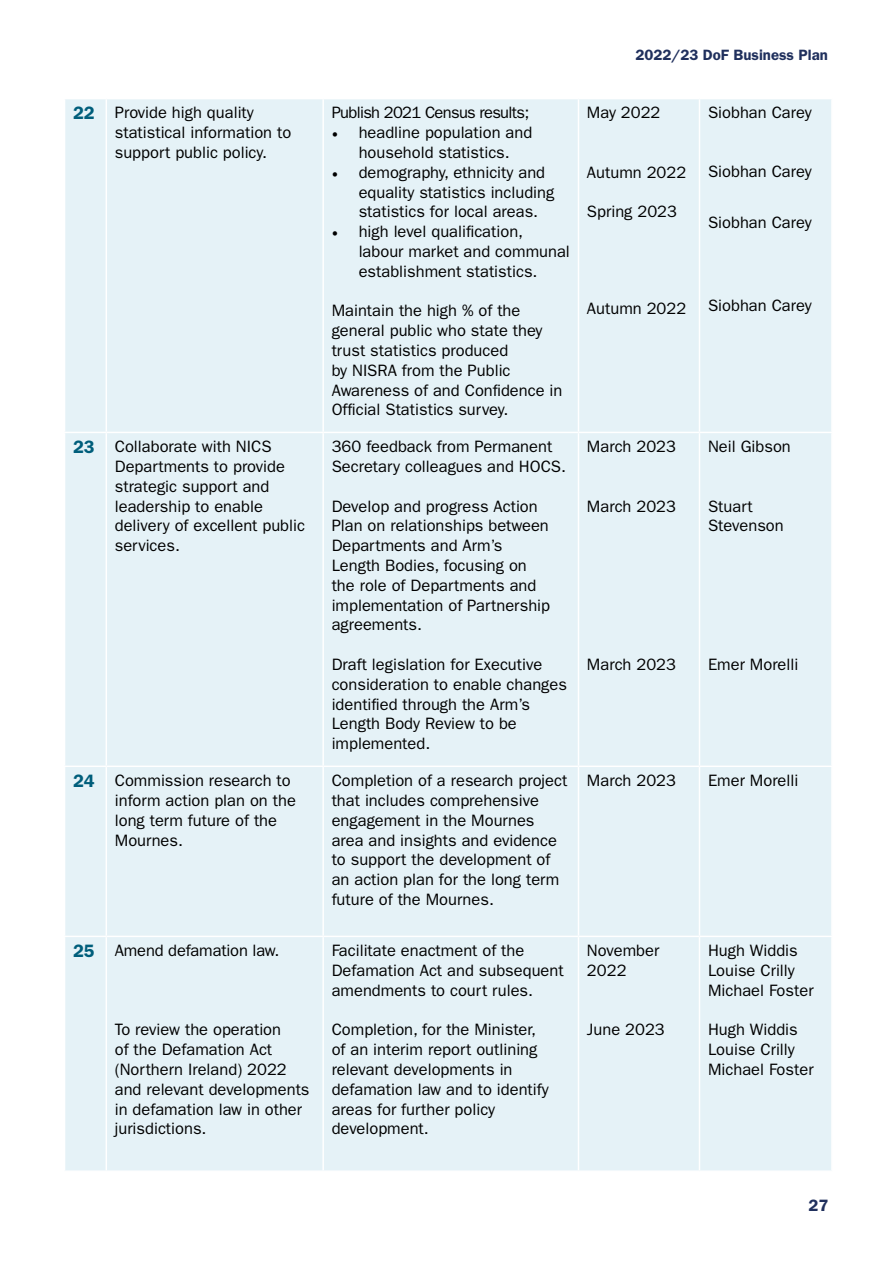
<style>
.page{position:relative;width:893px;height:1263px;background:#fff}
.page>*{position:absolute;margin:0;border:0;box-sizing:border-box;transform-origin:0 0}
.t1{font:600 18px "ITC Franklin Gothic Std";color:#005e7b}
.t2{font:16.5px/19.8px "ITC Franklin Gothic Std";color:#000}
.t3{font:16.5px "ITC Franklin Gothic Std";letter-spacing:-.04em;color:#000}
.t4{font:600 16.5px "ITC Franklin Gothic Std";color:#20305d}
.t5{font:600 15px "ITC Franklin Gothic Std";color:#20305d}
.s1{font-family:"Minion Pro"}
</style>
<div class="page">
<div style="left:65px;top:99px;width:766px;height:1071px;background:#e5f2f7"></div>
<hr style="left:106px;top:99px;width:1px;height:333px;background:#fff">
<hr style="left:106px;top:433px;width:1px;height:332px;background:#fff">
<hr style="left:106px;top:767px;width:1px;height:169px;background:#fff">
<hr style="left:106px;top:937px;width:1px;height:233px;background:#fff">
<hr style="left:322px;top:99px;width:2px;height:333px;background:#fff">
<hr style="left:322px;top:433px;width:2px;height:332px;background:#fff">
<hr style="left:322px;top:767px;width:2px;height:169px;background:#fff">
<hr style="left:322px;top:937px;width:2px;height:233px;background:#fff">
<hr style="left:578px;top:99px;width:1px;height:333px;background:#fff">
<hr style="left:578px;top:433px;width:1px;height:332px;background:#fff">
<hr style="left:578px;top:767px;width:1px;height:169px;background:#fff">
<hr style="left:578px;top:937px;width:1px;height:233px;background:#fff">
<hr style="left:699px;top:99px;width:1px;height:333px;background:#fff">
<hr style="left:699px;top:433px;width:1px;height:332px;background:#fff">
<hr style="left:699px;top:767px;width:1px;height:169px;background:#fff">
<hr style="left:699px;top:937px;width:1px;height:233px;background:#fff">
<hr style="left:64px;top:432px;width:42px;height:1px;background:#fff">
<hr style="left:64px;top:765px;width:42px;height:2px;background:#fff">
<hr style="left:64px;top:936px;width:42px;height:1px;background:#fff">
<hr style="left:106px;top:432px;width:217px;height:1px;background:#fff">
<hr style="left:106px;top:765px;width:217px;height:2px;background:#fff">
<hr style="left:106px;top:936px;width:217px;height:1px;background:#fff">
<hr style="left:323px;top:432px;width:255px;height:1px;background:#fff">
<hr style="left:323px;top:765px;width:255px;height:2px;background:#fff">
<hr style="left:323px;top:936px;width:255px;height:1px;background:#fff">
<hr style="left:578px;top:432px;width:121px;height:1px;background:#fff">
<hr style="left:578px;top:765px;width:121px;height:2px;background:#fff">
<hr style="left:578px;top:936px;width:121px;height:1px;background:#fff">
<hr style="left:699px;top:432px;width:134px;height:1px;background:#fff">
<hr style="left:699px;top:765px;width:134px;height:2px;background:#fff">
<hr style="left:699px;top:936px;width:134px;height:1px;background:#fff">
<p class="t1" style="left:73px;top:103px;width:23px">22</p>
<p class="t2" style="left:115px;top:103px;width:178px">Provide high quality statistical information to support public policy.</p>
<p class="t3" style="left:332px;top:103px;width:199px">Publish 2021 Census results;</p>
<p class="t2" style="left:332px;top:123px;width:202px;text-align:center"><span class="s1">•</span> headline population and household statistics.</p>
<p class="t2" style="left:359px;top:162px;width:197px;text-indent:-27px"><span class="s1">•</span> demography, ethnicity and equality statistics including statistics for local areas.</p>
<p class="t2" style="left:359px;top:222px;width:213px;text-indent:-27px"><span class="s1">•</span> high level qualification, labour market and communal establishment statistics.</p>
<p class="t2" style="left:332px;top:301px;width:232px">Maintain the high % of the general public who state they trust statistics produced<br>by NISRA from the Public<br>Awareness of and Confidence in<br>Official Statistics survey.</p>
<p class="t1" style="left:73px;top:436px;width:23px">23</p>
<p class="t2" style="left:115px;top:437px;width:192px">Collaborate with NICS<br>Departments to provide strategic support and leadership to enable delivery of excellent public services.</p>
<p class="t2" style="left:332px;top:437px;width:236px">360 feedback from Permanent<br>Secretary colleagues and HOCS.</p>
<p class="t2" style="left:332px;top:496px;width:220px">Develop and progress Action<br>Plan on relationships between<br>Departments and Arm’s<br>Length Bodies, focusing on the role of Departments and implementation of Partnership agreements.</p>
<p class="t2" style="left:332px;top:655px;width:237px">Draft legislation for Executive consideration to enable changes identified through the Arm’s<br>Length Body Review to be implemented.</p>
<p class="t5" style="left:635px;top:46px;width:194px">2022/23 DoF Business Plan</p>
<p class="t2" style="left:587px;top:103px;width:75px">May 2022</p>
<p class="t2" style="left:587px;top:162px;width:101px">Autumn 2022</p>
<p class="t2" style="left:587px;top:202px;width:92px">Spring 2023</p>
<p class="t2" style="left:708px;top:103px;width:105px">Siobhan Carey</p>
<p class="t2" style="left:708px;top:162px;width:105px">Siobhan Carey</p>
<p class="t2" style="left:708px;top:213px;width:105px">Siobhan Carey</p>
<p class="t2" style="left:587px;top:298px;width:101px">Autumn 2022</p>
<p class="t2" style="left:708px;top:296px;width:105px">Siobhan Carey</p>
<p class="t2" style="left:587px;top:437px;width:91px">March 2023</p>
<p class="t2" style="left:587px;top:496px;width:91px">March 2023</p>
<p class="t2" style="left:708px;top:437px;width:84px">Neil Gibson</p>
<p class="t2" style="left:708px;top:496px;width:77px">Stuart<br>Stevenson</p>
<p class="t2" style="left:587px;top:655px;width:91px">March 2023</p>
<p class="t2" style="left:708px;top:655px;width:92px">Emer Morelli</p>
<p class="t1" style="left:73px;top:770px;width:23px">24</p>
<p class="t2" style="left:115px;top:771px;width:183px">Commission research to inform action plan on the long term future of the<br>Mournes.</p>
<p class="t2" style="left:332px;top:771px;width:237px">Completion of a research project that includes comprehensive engagement in the Mournes area and insights and evidence to support the development of an action plan for the long term future of the Mournes.</p>
<p class="t2" style="left:587px;top:771px;width:91px">March 2023</p>
<p class="t2" style="left:708px;top:771px;width:92px">Emer Morelli</p>
<p class="t1" style="left:73px;top:940px;width:23px">25</p>
<p class="t2" style="left:115px;top:941px;width:166px">Amend defamation law.</p>
<p class="t2" style="left:332px;top:941px;width:233px">Facilitate enactment of the<br>Defamation Act and subsequent amendments to court rules.</p>
<p class="t2" style="left:332px;top:1020px;width:219px">Completion, for the Minister, of an interim report outlining relevant developments in defamation law and to identify areas for further policy development.</p>
<p class="t2" style="left:587px;top:941px;width:74px">November<br>2022</p>
<p class="t2" style="left:708px;top:941px;width:91px">Hugh Widdis</p>
<p class="t2" style="left:708px;top:961px;width:88px">Louise Crilly</p>
<p class="t2" style="left:708px;top:980px;width:107px">Michael Foster</p>
<p class="t2" style="left:708px;top:1020px;width:91px">Hugh Widdis</p>
<p class="t2" style="left:708px;top:1040px;width:88px">Louise Crilly</p>
<p class="t2" style="left:708px;top:1060px;width:107px">Michael Foster</p>
<p class="t2" style="left:587px;top:1020px;width:79px">June 2023</p>
<p class="t2" style="left:115px;top:1020px;width:196px">To review the operation<br>of the Defamation Act (Northern Ireland) 2022 and relevant developments in defamation law in other jurisdictions.</p>
<p class="t4" style="left:808px;top:1195px;width:21px">27</p>
</div>
